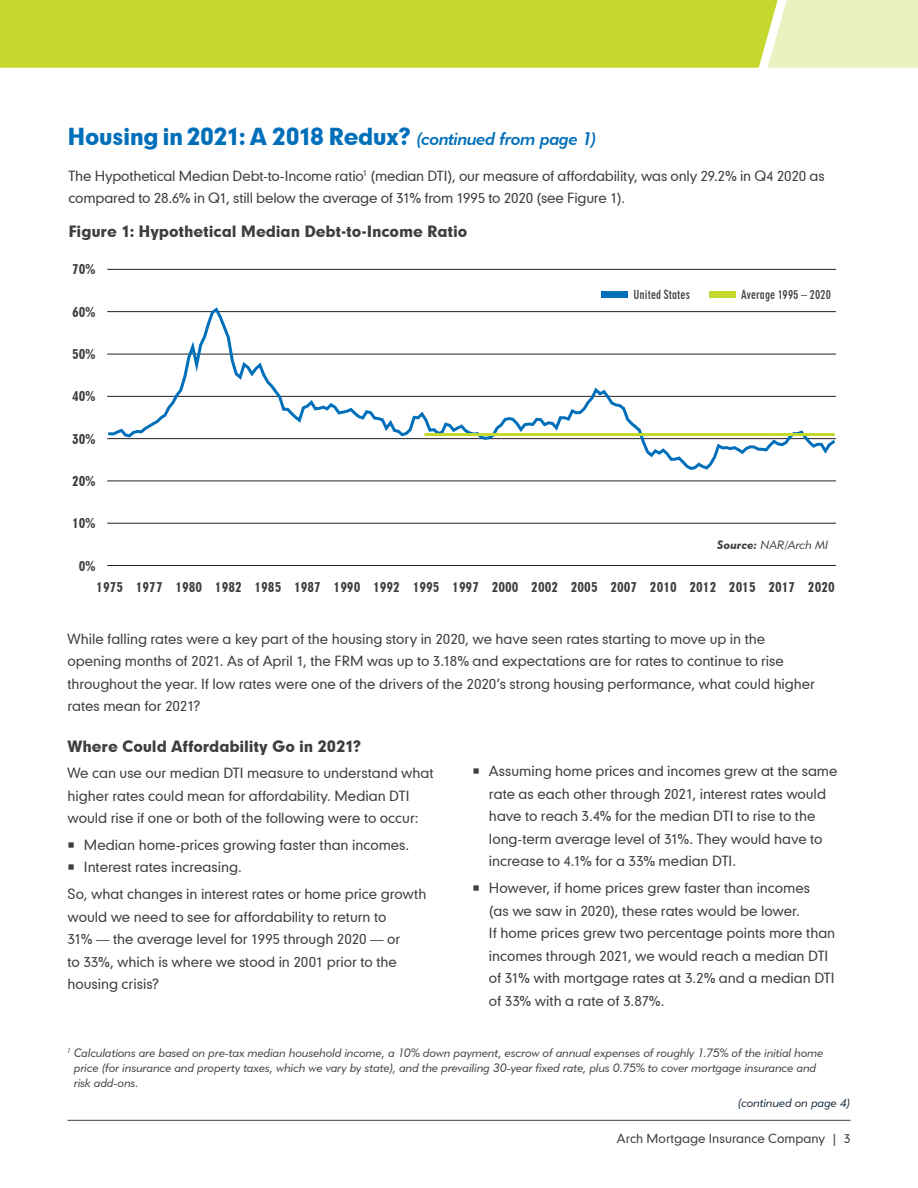
<style>
.page{position:relative;width:918px;height:1188px;background:#fff}
.page>*{position:absolute;margin:0;border:0;box-sizing:border-box;transform-origin:0 0}
.t1{font:22.5px "Geometric 706 BT Black B";letter-spacing:-.03em;color:#006fba}
.t2{font:15px "Geometric 706 BT Black B";letter-spacing:-.01em;color:#3e3e3f}
.t3{font:13.5px/22.5px "Geometric 706 BT Medium B";letter-spacing:-.005em;color:#3e3e3f}
.t4{font:13.35px "Geometric 706 BT Black Condensed B";letter-spacing:.005em;color:#3e3e3f}
.t5{font:12px/15px "Geometric 415 BT Lite Italic A";color:#3e3e3f}
.t6{font:12px "Geometric 706 BT Medium B";color:#3e3e3f}
.t7{font:12px "Geometric 706 BT Bold Condensed B";letter-spacing:.015em;color:#3e3e3f}
.t8{font:12px "Geometric 415 BT Lite Italic A";color:#172938}
.s1{font-family:"Geometric 415 BT Medium Italic A";font-size:18px}
.s2{font-family:"Geometric 415 BT Black Italic A"}
</style>
<div class="page">
<div style="left:778px;top:0;width:140px;height:68px;background:#ebf1c1"></div>
<div style="left:0;top:0;width:778px;height:68px;background:#c4d82d"></div>
<hr style="left:108px;top:523px;width:727px;height:1px;background:#231f20">
<hr style="left:108px;top:481px;width:727px;height:1px;background:#231f20">
<hr style="left:108px;top:269px;width:727px;height:1px;background:#231f20">
<hr style="left:108px;top:565px;width:727px;height:1px;background:#231f20">
<svg style="left:107px;top:307px;width:729px;height:163px"></svg>
<hr style="left:426px;top:433px;width:407px;height:3px;background:#c4d82d">
<hr style="left:68px;top:1120px;width:782px;height:1px;background:#3e3e3f">
<div style="left:709px;top:291px;width:26px;height:6px;background:#c4d82d"></div>
<div style="left:602px;top:292px;width:26px;height:6px;background:#006fba"></div>
<h1 class="t1" style="left:68px;top:121px;width:531px">Housing in 2021: A 2018 Redux? <span class="s1">(continued from page 1)</span></h1>
<p class="t3" style="left:68px;top:164px;width:758px">The Hypothetical Median Debt-to-Income ratio<sup>1</sup> (median DTI), our measure of affordability, was only 29.2% in Q4 2020 as compared to 28.6% in Q1, still below the average of 31% from 1995 to 2020 (see Figure 1).</p>
<p class="t2" style="left:68px;top:221px;width:401px">Figure 1: Hypothetical Median Debt-to-Income Ratio</p>
<p class="t4" style="left:72px;top:261px;width:25px">70%</p>
<p class="t4" style="left:72px;top:304px;width:25px">60%</p>
<p class="t4" style="left:72px;top:346px;width:25px">50%</p>
<p class="t4" style="left:72px;top:388px;width:25px">40%</p>
<p class="t4" style="left:72px;top:431px;width:25px">30%</p>
<p class="t4" style="left:72px;top:473px;width:25px">20%</p>
<p class="t4" style="left:72px;top:515px;width:25px">10%</p>
<p class="t4" style="left:79px;top:558px;width:18px">0%</p>
<p class="t7" style="left:633px;top:287px;width:58px">United States</p>
<p class="t7" style="left:741px;top:287px;width:91px">Average 1995 – 2020</p>
<p class="t5" style="left:717px;top:537px;width:113px"><span class="s2">Source:</span> NAR/Arch MI</p>
<p class="t4" style="left:96px;top:579px;width:740px">1975 1977 1980 1982 1985 1987 1990 1992 1995 1997 2000 2002 2005 2007 2010 2012 2015 2017 2020</p>
<p class="t3" style="left:68px;top:627px;width:749px">While falling rates were a key part of the housing story in 2020, we have seen rates starting to move up in the opening months of 2021. As of April 1, the FRM was up to 3.18% and expectations are for rates to continue to rise throughout the year. If low rates were one of the drivers of the 2020’s strong housing performance, what could higher rates mean for 2021?</p>
<p class="t2" style="left:68px;top:736px;width:295px">Where Could Affordability Go in 2021?</p>
<p class="t3" style="left:68px;top:761px;width:368px">We can use our median DTI measure to understand what higher rates could mean for affordability. Median DTI would rise if one or both of the following were to occur:</p>
<p class="t3" style="left:84px;top:833px;width:327px">Median home-prices growing faster than incomes.<br>Interest rates increasing.</p>
<p class="t3" style="left:68px;top:882px;width:360px">So, what changes in interest rates or home price growth would we need to see for affordability to return to<br>31% — the average level for 1995 through 2020 — or<br>to 33%, which is where we stood in 2001 prior to the housing crisis?</p>
<p class="t3" style="left:489px;top:759px;width:350px">Assuming home prices and incomes grew at the same rate as each other through 2021, interest rates would have to reach 3.4% for the median DTI to rise to the long-term average level of 31%. They would have to increase to 4.1% for a 33% median DTI.</p>
<p class="t3" style="left:489px;top:876px;width:348px">However, if home prices grew faster than incomes<br>(as we saw in 2020), these rates would be lower.<br>If home prices grew two percentage points more than incomes through 2021, we would reach a median DTI of 31% with mortgage rates at 3.2% and a median DTI of 33% with a rate of 3.87%.</p>
<p class="t5" style="left:74px;top:1045px;width:751px;text-indent:-7px"><sup>1</sup> Calculations are based on pre-tax median household income, a 10% down payment, escrow of annual expenses of roughly 1.75% of the initial home price (for insurance and property taxes, which we vary by state), and the prevailing 30-year fixed rate, plus 0.75% to cover mortgage insurance and risk add-ons.</p>
<p class="t8" style="left:738px;top:1095px;width:114px">(continued on page 4)</p>
<p class="t6" style="left:617px;top:1131px;width:235px">Arch Mortgage Insurance Company | 3</p>
</div>
